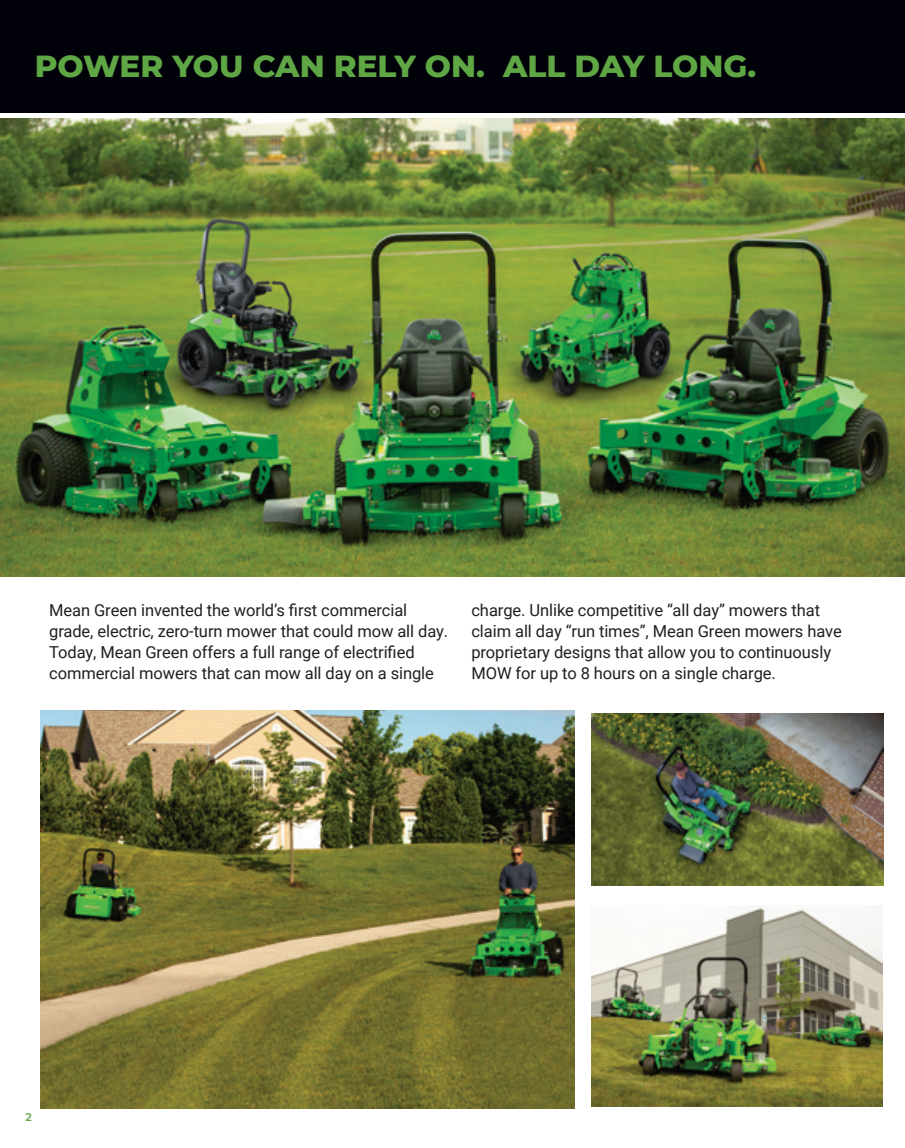
<style>
.page{position:relative;width:905px;height:1148px;background:#fff}
.page>*{position:absolute;margin:0;border:0;box-sizing:border-box;transform-origin:0 0}
.t1{font:800 31.05px "Montserrat";color:#5fa744}
.t2{font:16.5px/21px "Roboto";letter-spacing:-.005em;color:#231f20}
.t3{font:600 11.1px "Montserrat";color:#5fa744}
</style>
<div class="page">
<img style="left:0;top:119px;width:904px;height:457px">
<div style="left:0;top:0;width:904px;height:113px;background:#010209"></div>
<img style="left:40px;top:710px;width:534px;height:398px">
<img style="left:591px;top:905px;width:291px;height:201px">
<img style="left:591px;top:713px;width:292px;height:172px">
<h1 class="t1" style="left:35px;top:44px;width:723px">POWER YOU CAN RELY ON. ALL DAY LONG.</h1>
<p class="t2" style="left:49px;top:598px;width:400px">Mean Green invented the world’s first commercial grade, electric, zero-turn mower that could mow all day.<br>Today, Mean Green offers a full range of electrified commercial mowers that can mow all day on a single</p>
<p class="t2" style="left:471px;top:598px;width:372px">charge. Unlike competitive “all day” mowers that claim all day “run times”, Mean Green mowers have proprietary designs that allow you to continuously MOW for up to 8 hours on a single charge.</p>
<p class="t3" style="left:25px;top:1109px;width:8px">2</p>
</div>
